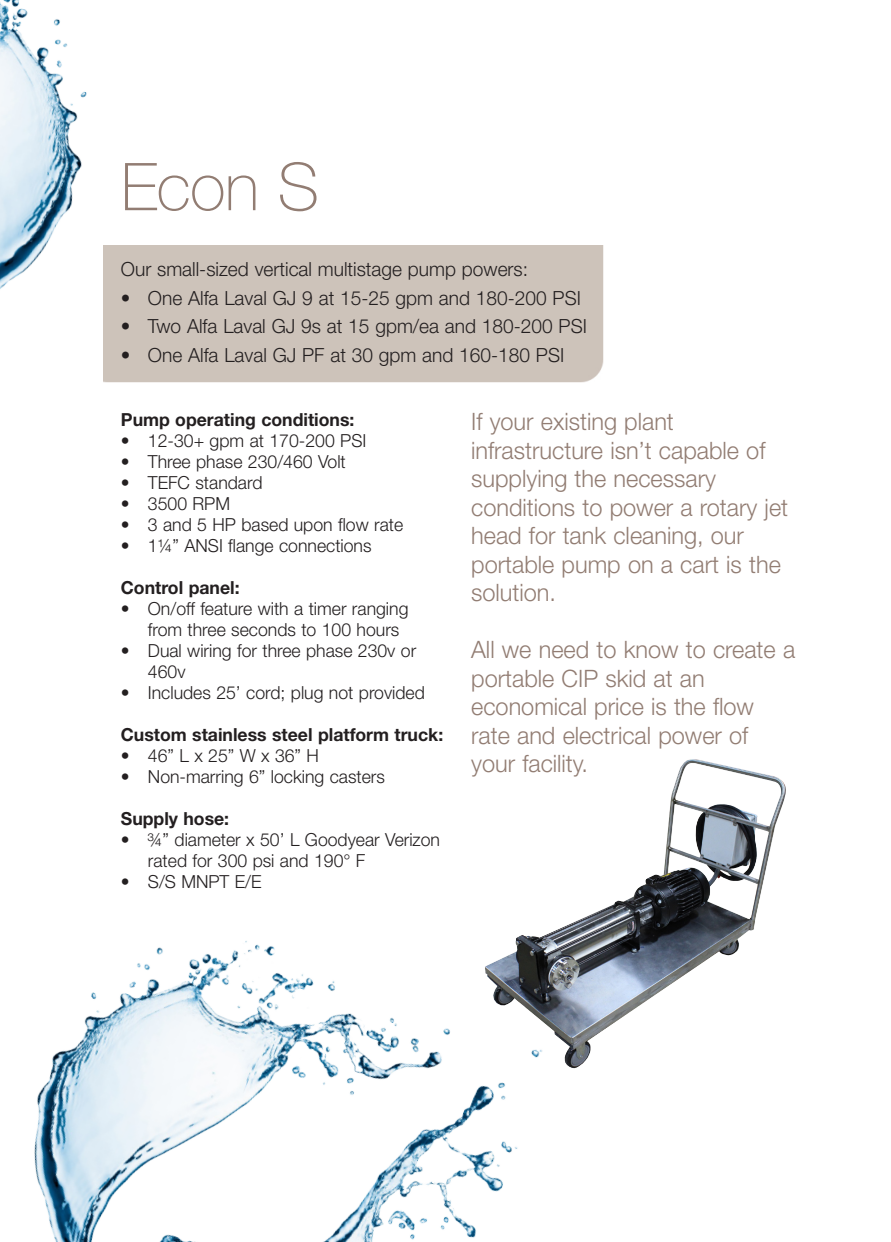
<style>
.page{position:relative;width:891px;height:1242px;background:#fff}
.page>*{position:absolute;margin:0;border:0;box-sizing:border-box;transform-origin:0 0}
.Head_1{font:100 66px "Helvetica Neue LT Std";color:#927d73}
._6_Body_Text_inget_a{font:300 24px/28.5px "Helvetica Neue LT Std";color:#927d73}
._6_Body_Text_inget_a-2{font:300 19.5px "Helvetica Neue LT Std";color:#231f20}
.t1{font:300 18px/21px "Helvetica Neue LT Std";color:#231f20}
._6_Body_Text_inget_a-3{font:700 18px "Helvetica Neue LT Std";color:#231f20}
</style>
<div class="page">
<img style="left:34px;top:941px;width:484px;height:301px">
<img style="left:0;top:0;width:146px;height:383px">
<img style="left:471px;top:759px;width:315px;height:317px">
<p class="Head_1" style="left:121px;top:149px;width:200px">Econ S</p>
<p class="_6_Body_Text_inget_a-2" style="left:121px;top:258px;width:409px">Our small-sized vertical multistage pump powers:</p>
<p class="_6_Body_Text_inget_a-2" style="left:121px;top:286px;width:462px">• One Alfa Laval GJ 9 at 15-25 gpm and 180-200 PSI</p>
<p class="_6_Body_Text_inget_a-2" style="left:121px;top:315px;width:468px">• Two Alfa Laval GJ 9s at 15 gpm/ea and 180-200 PSI</p>
<p class="_6_Body_Text_inget_a-2" style="left:121px;top:343px;width:445px">• One Alfa Laval GJ PF at 30 gpm and 160-180 PSI</p>
<p class="_6_Body_Text_inget_a-3" style="left:121px;top:408px;width:235px">Pump operating conditions:</p>
<p class="t1" style="left:121px;top:430px;width:247px">• 12-30+ gpm at 170-200 PSI</p>
<p class="t1" style="left:121px;top:451px;width:226px">• Three phase 230/460 Volt</p>
<p class="t1" style="left:121px;top:472px;width:143px">• TEFC standard</p>
<p class="t1" style="left:121px;top:493px;width:111px">• 3500 RPM</p>
<p class="t1" style="left:121px;top:514px;width:284px">• 3 and 5 HP based upon flow rate</p>
<p class="t1" style="left:121px;top:535px;width:252px">• 1¼” ANSI flange connections</p>
<p class="_6_Body_Text_inget_a-3" style="left:121px;top:576px;width:120px">Control panel:</p>
<p class="t1" style="left:148px;top:598px;width:262px;text-indent:-27px">• On/off feature with a timer ranging from three seconds to 100 hours</p>
<p class="t1" style="left:148px;top:640px;width:270px;text-indent:-27px">• Dual wiring for three phase 230v or<br>460v</p>
<p class="t1" style="left:121px;top:682px;width:305px">• Includes 25’ cord; plug not provided</p>
<p class="_6_Body_Text_inget_a-3" style="left:121px;top:723px;width:324px">Custom stainless steel platform truck:</p>
<p class="t1" style="left:121px;top:745px;width:200px">• 46” L x 25” W x 36” H</p>
<p class="t1" style="left:121px;top:766px;width:266px">• Non-marring 6” locking casters</p>
<p class="_6_Body_Text_inget_a-3" style="left:121px;top:807px;width:110px">Supply hose:</p>
<p class="t1" style="left:148px;top:829px;width:294px;text-indent:-27px">• ¾” diameter x 50’ L Goodyear Verizon rated for 300 psi and 190° F</p>
<p class="t1" style="left:121px;top:871px;width:142px">• S/S MNPT E/E</p>
<p class="_6_Body_Text_inget_a" style="left:471px;top:407px;width:319px">If your existing plant infrastructure isn’t capable of supplying the necessary conditions to power a rotary jet head for tank cleaning, our portable pump on a cart is the solution.</p>
<p class="_6_Body_Text_inget_a" style="left:471px;top:635px;width:326px">All we need to know to create a portable CIP skid at an economical price is the flow rate and electrical power of your facility.</p>
</div>
